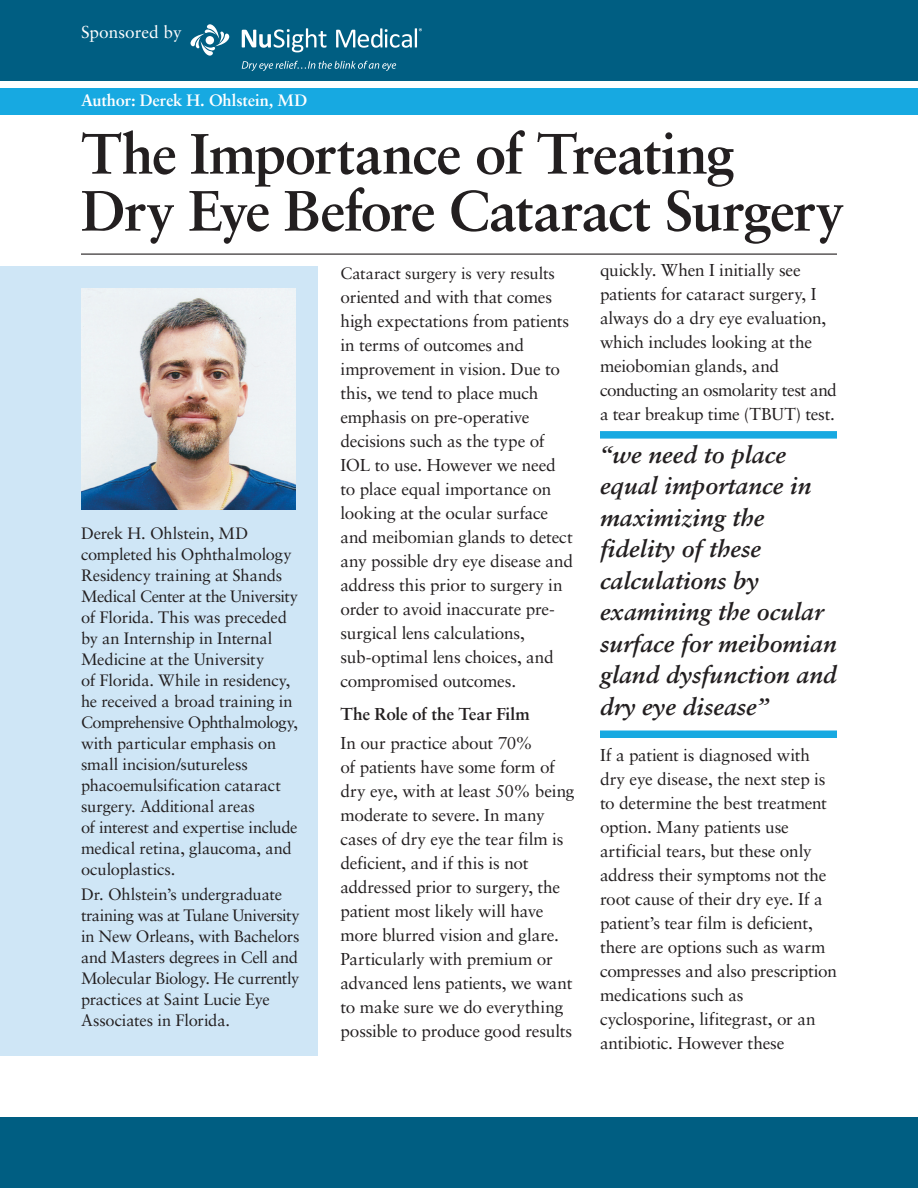
<style>
.page{position:relative;width:918px;height:1188px;background:#fff}
.page>*{position:absolute;margin:0;border:0;box-sizing:border-box;transform-origin:0 0}
.t1{font:700 57px/57px "Sabon";letter-spacing:-.03em;color:#231f20}
.t2{font:italic 700 24px/31.5px "Sabon";color:#231f20}
.t3{font:17.25px/24px "Sabon";letter-spacing:-.015em;color:#231f20}
.t4{font:700 17.25px "Sabon";letter-spacing:-.02em;color:#231f20}
.t5{font:17.25px "Sabon";color:#fff}
.t6{font:16.5px/21px "Sabon";letter-spacing:-.015em;color:#231f20}
.t7{font:700 16.5px "Sabon";letter-spacing:-.01em;color:#fff}
</style>
<div class="page">
<div style="left:0;top:0;width:918px;height:80px;background:#005e82"></div>
<div style="left:0;top:88px;width:918px;height:27px;background:#17a9e1"></div>
<div style="left:0;top:1118px;width:918px;height:70px;background:#005e82"></div>
<div style="left:0;top:266px;width:318px;height:790px;background:#cfe6f6"></div>
<img style="left:81px;top:289px;width:214px;height:221px">
<svg style="left:190px;top:24px;width:39px;height:32px"></svg>
<svg style="left:242px;top:61px;width:154px;height:10px"></svg>
<svg style="left:242px;top:28px;width:85px;height:24px"></svg>
<svg style="left:336px;top:28px;width:86px;height:20px"></svg>
<hr style="left:81px;top:254px;width:756px;height:1px;background:#231f20">
<div style="left:600px;top:431px;width:237px;height:8px;background:#17a9e1"></div>
<div style="left:600px;top:730px;width:237px;height:8px;background:#17a9e1"></div>
<p class="t5" style="left:81px;top:21px;width:102px">Sponsored by</p>
<p class="t7" style="left:81px;top:91px;width:228px">Author: Derek H. Ohlstein, MD</p>
<p class="t1" style="left:81px;top:124px;width:765px">The Importance of Treating<br>Dry Eye Before Cataract Surgery</p>
<p class="t6" style="left:340px;top:263px;width:216px">Cataract surgery is very results</p>
<p class="t3" style="left:340px;top:285px;width:234px">oriented and with that comes high expectations from patients in terms of outcomes and improvement in vision. Due to this, we tend to place much emphasis on pre-operative decisions such as the type of<br>IOL to use. However we need to place equal importance on looking at the ocular surface and meibomian glands to detect any possible dry eye disease and address this prior to surgery in order to avoid inaccurate pre&shy;surgical lens calculations, sub-optimal lens choices, and compromised outcomes.</p>
<p class="t4" style="left:340px;top:703px;width:191px">The Role of the Tear Film</p>
<p class="t3" style="left:340px;top:730px;width:236px">In our practice about 70%<br>of patients have some form of dry eye, with at least 50% being moderate to severe. In many cases of dry eye the tear film is deficient, and if this is not addressed prior to surgery, the patient most likely will have more blurred vision and glare.<br>Particularly with premium or advanced lens patients, we want to make sure we do everything possible to produce good results</p>
<p class="t3" style="left:600px;top:258px;width:238px">quickly. When I initially see patients for cataract surgery, I always do a dry eye evaluation, which includes looking at the meiobomian glands, and conducting an osmolarity test and a tear breakup time (TBUT) test.</p>
<p class="t2" style="left:600px;top:439px;width:239px">“we need to place equal importance in maximizing the fidelity of these calculations by examining the ocular surface for meibomian gland dysfunction and dry eye disease”</p>
<p class="t6" style="left:81px;top:522px;width:219px">Derek H. Ohlstein, MD completed his Ophthalmology<br>Residency training at Shands<br>Medical Center at the University of Florida. This was preceded by an Internship in Internal<br>Medicine at the University<br>of Florida. While in residency, he received a broad training in<br>Comprehensive Ophthalmology, with particular emphasis on small incision/sutureless phacoemulsification cataract surgery. Additional areas<br>of interest and expertise include medical retina, glaucoma, and oculoplastics.</p>
<p class="t6" style="left:81px;top:884px;width:220px">Dr. Ohlstein’s undergraduate training was at Tulane University in New Orleans, with Bachelors and Masters degrees in Cell and<br>Molecular Biology. He currently practices at Saint Lucie Eye<br>Associates in Florida.</p>
<p class="t3" style="left:600px;top:742px;width:239px">If a patient is diagnosed with dry eye disease, the next step is to determine the best treatment option. Many patients use artificial tears, but these only address their symptoms not the root cause of their dry eye. If a patient’s tear film is deficient, there are options such as warm compresses and also prescription medications such as cyclosporine, lifitegrast, or an antibiotic. However these</p>
</div>
